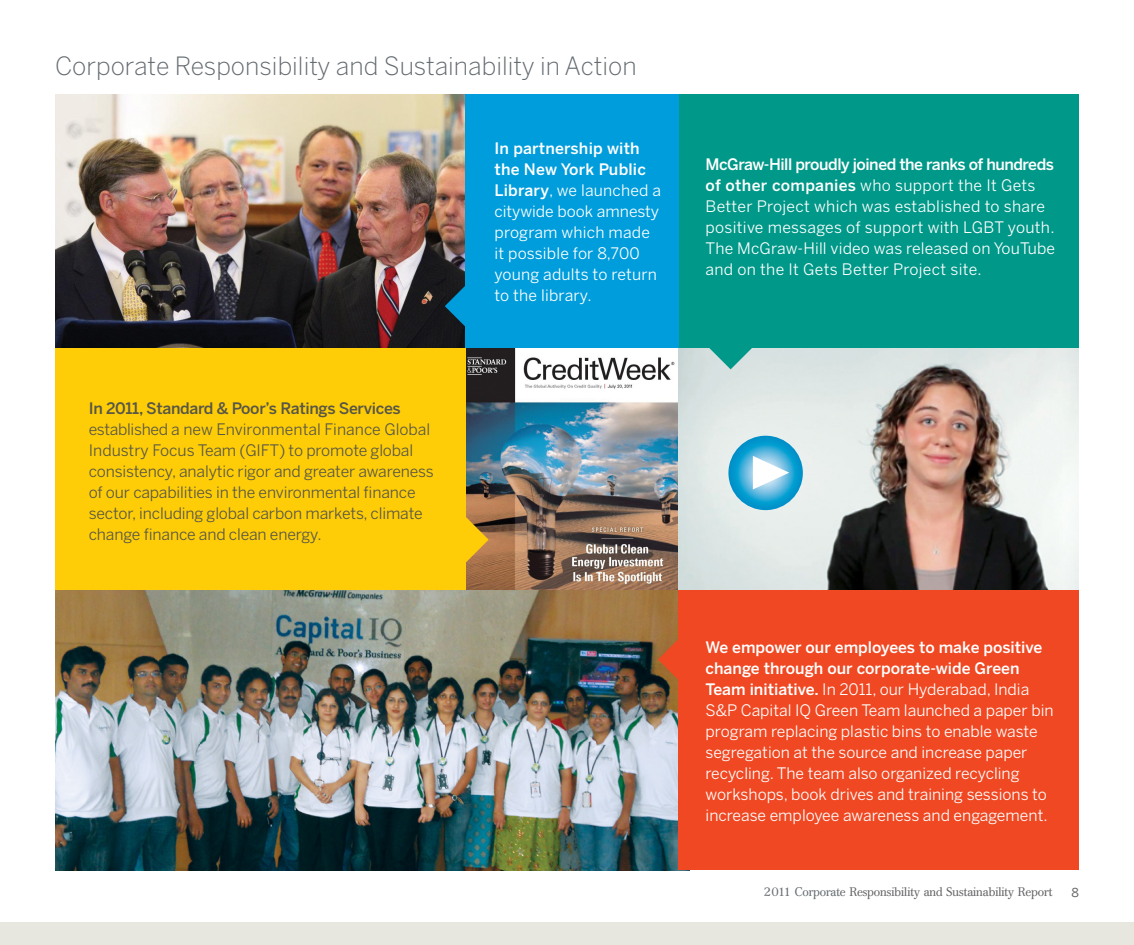
<style>
.page{position:relative;width:1134px;height:945px;background:#fff}
.page>*{position:absolute;margin:0;border:0;box-sizing:border-box;transform-origin:0 0}
.t1{font:300 25.03px "Benton Sans";color:#636a6f}
.Body_Text{font:15.75px/21px "Benton Sans";letter-spacing:.005em;color:#fff}
.Body_Text-2{font:15.75px/21px "Benton Sans";letter-spacing:-.02em;color:#585646}
.t2{font:12.25px "Cremona";color:#636366}
.t3{font:12.25px "Benton Sans";color:#636366}
.s1{font-weight:500}
.s2{color:#636a6f}
</style>
<div class="page">
<div style="left:0;top:923px;width:1134px;height:22px;background:#e7e7e0"></div>
<img style="left:465px;top:348px;width:214px;height:243px">
<div style="left:55px;top:344px;width:410px;height:261px;background:#fecd08"></div>
<svg style="left:465px;top:515px;width:24px;height:49px"></svg>
<img style="left:55px;top:591px;width:624px;height:279px">
<img style="left:679px;top:348px;width:400px;height:243px">
<div style="left:679px;top:94px;width:400px;height:254px;background:#009888"></div>
<svg style="left:706px;top:348px;width:49px;height:21px"></svg>
<img style="left:55px;top:94px;width:411px;height:254px">
<svg style="left:445px;top:282px;width:21px;height:48px"></svg>
<div style="left:466px;top:94px;width:213px;height:254px;background:#009ddc"></div>
<div style="left:679px;top:591px;width:400px;height:279px;background:#f04822"></div>
<svg style="left:658px;top:635px;width:21px;height:49px"></svg>
<svg style="left:728px;top:436px;width:75px;height:74px;background:#23a3d3"></svg>
<svg style="left:753px;top:456px;width:36px;height:33px"></svg>
<p class="t1" style="left:55px;top:51px;width:583px">Corporate Responsibility and Sustainability in Action</p>
<p class="Body_Text-2" style="left:89px;top:398px;width:346px"><span class="s1">In 2011, Standard &amp; Poor’s Ratings Services </span>established a new Environmental Finance Global I ndustry Focus Team (GI FT) to promote global consistency, analytic rigor and greater awareness of our capabilities in the environmental finance sector, including global carbon markets, climate change finance and clean energy.</p>
<p class="Body_Text" style="left:494px;top:138px;width:168px"><span class="s1">In partnership with the New York Public<br>Library</span>, we launched a citywide book amnesty program which made it possible for 8,700 young adults to return to the library.</p>
<p class="Body_Text" style="left:706px;top:154px;width:350px"><span class="s1">McGraw-Hill proudly joined the ranks of hundreds of other companies</span> who support the It Gets Better Project which was established to share positive messages of support with LGB</p>
<p class="Body_Text" style="left:706px;top:217px;width:351px;text-align:justify;text-indent:289px">T youth.<br>The M cGraw-Hill video was released on YouTube and on the It Gets Better Project site.</p>
<p class="Body_Text" style="left:706px;top:637px;width:350px"><span class="s1">We empower our employees to make positive change through our corporate-wide Green Team initiative.</span> I n 2011, our Hyderabad, I ndia S&amp;P Capital I Q Green Team launched a paper bin program replacing plastic bins to enable waste segregation at the source and increase paper recycling. The team also organized recycling workshops, book drives and training sessions to increase employee awareness and engagement.</p>
<p class="t2" style="left:764px;top:885px;width:290px"><span class="s2">2011 Corporat</span>e Responsibility and Sustainability Report</p>
<p class="t3" style="left:1071px;top:885px;width:9px">8</p>
</div>
